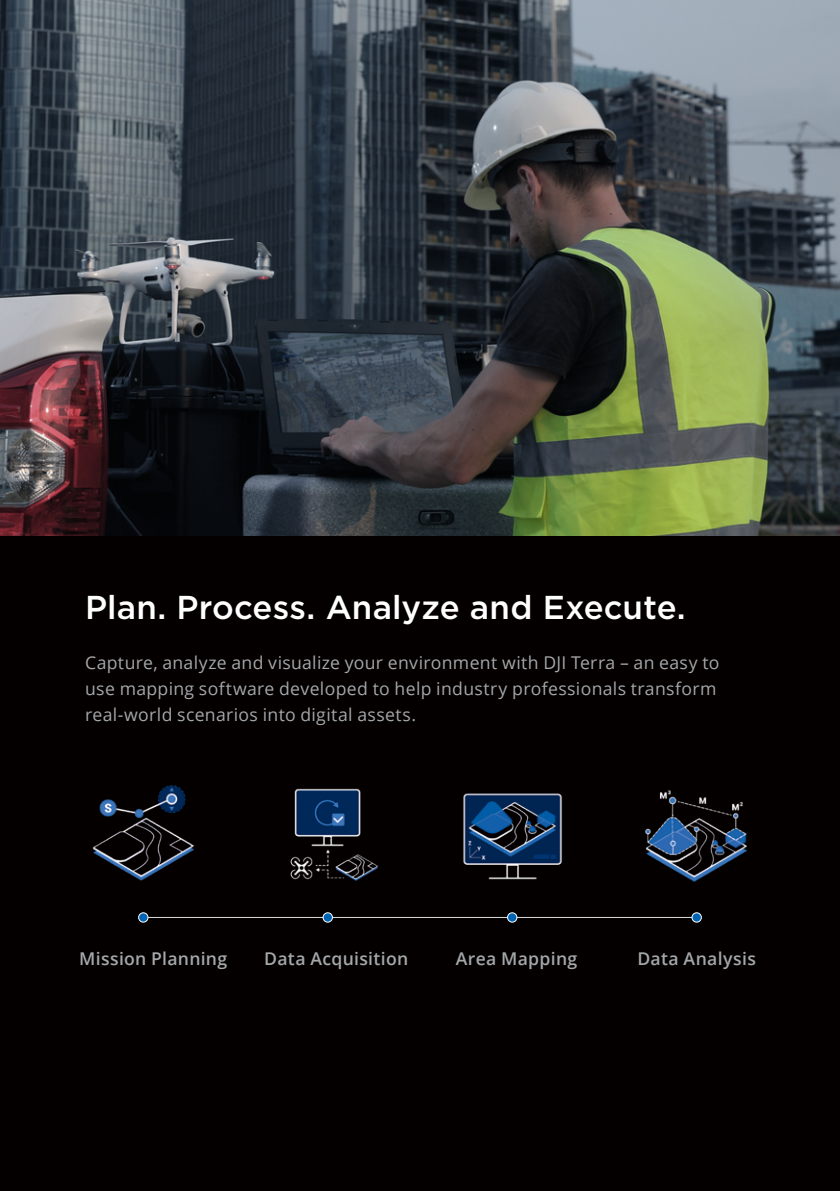
<style>
.page{position:relative;width:840px;height:1191px;background:#fff}
.page>*{position:absolute;margin:0;border:0;box-sizing:border-box;transform-origin:0 0}
.t1{font:500 33px "Gotham";letter-spacing:.005em;color:#fff}
.t2{font:17.6px/26px "Open Sans";letter-spacing:.02em;color:#a4a8ab}
.t3{font:600 17.6px "Open Sans";letter-spacing:.02em;color:#a4a8ab}
</style>
<div class="page">
<div style="left:0;top:0;width:839px;height:1191px;background:#040000"></div>
<img style="left:0;top:0;width:838px;height:536px">
<img style="left:92px;top:785px;width:102px;height:96px">
<img style="left:290px;top:788px;width:88px;height:93px">
<img style="left:645px;top:790px;width:102px;height:92px">
<img style="left:463px;top:793px;width:99px;height:87px">
<hr style="left:143px;top:917px;width:553px;height:1px;background:#dbdde2">
<div style="left:138px;top:912px;width:10px;height:10px;background:#0064b4;border-radius:50%"></div>
<div style="left:138px;top:912px;width:10px;height:10px;border:1px solid #fff;border-radius:50%"></div>
<div style="left:323px;top:912px;width:9px;height:10px;background:#0064b4;border-radius:50%"></div>
<div style="left:322px;top:912px;width:11px;height:10px;border:1px solid #fff;border-radius:50%"></div>
<svg style="left:507px;top:912px;width:9px;height:10px"></svg>
<div style="left:506px;top:912px;width:11px;height:10px;border:1px solid #fff;border-radius:50%"></div>
<div style="left:691px;top:912px;width:10px;height:10px;background:#0064b4;border-radius:50%"></div>
<div style="left:691px;top:912px;width:10px;height:10px;border:1px solid #fff;border-radius:50%"></div>
<h1 class="t1" style="left:85px;top:585px;width:602px">Plan. Process. Analyze and Execute.</h1>
<p class="t2" style="left:85px;top:649px;width:635px">Capture, analyze and visualize your environment with DJI Terra – an easy to use mapping software developed to help industry professionals transform real-world scenarios into digital assets.</p>
<p class="t3" style="left:79px;top:946px;width:149px">Mission Planning</p>
<p class="t3" style="left:264px;top:946px;width:145px">Data Acquisition</p>
<p class="t3" style="left:455px;top:946px;width:123px">Area Mapping</p>
<p class="t3" style="left:637px;top:946px;width:120px">Data Analysis</p>
</div>
